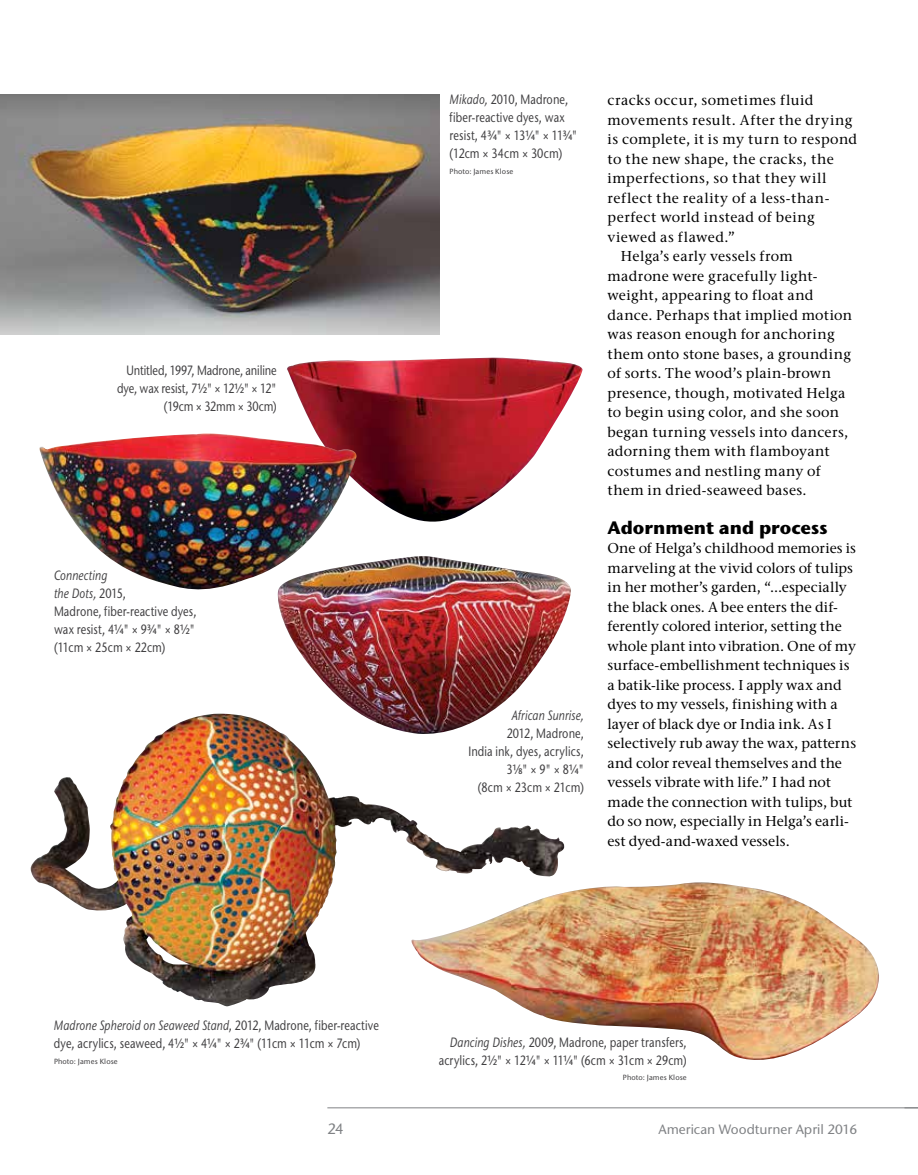
<style>
.page{position:relative;width:918px;height:1175px;background:#fff}
.page>*{position:absolute;margin:0;border:0;box-sizing:border-box;transform-origin:0 0}
.t1{font:700 18px "Stone Sans ITC Pro";letter-spacing:-.005em;color:#000}
.t2{font:500 15px "Stone Sans ITC Pro";color:#808285}
.t3{font:500 14.25px/19.5px "Stone Serif ITC Pro";letter-spacing:.015em;color:#000}
.t4{font:500 14.25px "Stone Serif ITC Pro";letter-spacing:.035em;color:#000}
.t5{font:500 14.25px "Stone Serif ITC Pro";letter-spacing:.04em;color:#000}
.t6{font:500 13.5px/18px "Stone Sans ITC Pro";letter-spacing:.005em;color:#414042;scale:.8 1}
.t7{font:500 13.5px/18px "Stone Sans ITC Pro";letter-spacing:-.015em;color:#414042;text-align:right;scale:.8 1}
.t8{font:500 13.5px "Stone Sans ITC Pro";color:#808285}
.t9{font:italic 500 13.5px "Stone Sans ITC Pro";letter-spacing:.005em;color:#414042;scale:.8 1}
.t10{font:500 7.5px "Stone Sans ITC Pro";letter-spacing:.015em;color:#414042}
.s1{font-style:italic}
</style>
<div class="page">
<hr style="left:327px;top:1107px;width:591px;height:1px;background:#808285">
<img style="left:0;top:94px;width:440px;height:240px">
<img style="left:287px;top:358px;width:296px;height:164px">
<img style="left:39px;top:433px;width:319px;height:157px">
<img style="left:411px;top:882px;width:468px;height:178px">
<img style="left:30px;top:713px;width:353px;height:293px">
<img style="left:277px;top:556px;width:294px;height:181px">
<p class="t7" style="left:117px;top:361px;width:201px">Untitled, 1997, Madrone, aniline dye, wax resist, 7½" × 12½" × 12" (19cm × 32mm × 30cm)</p>
<p class="t6" style="left:54px;top:566px;width:180px"><span class="s1">Connecting<br>the Dots,</span> 2015,<br>Madrone, fiber-reactive dyes, wax resist, 4¼" × 9¾" × 8½" (11cm × 25cm × 22cm)</p>
<p class="t6" style="left:450px;top:91px;width:161px"><span class="s1">Mikado,</span> 2010, Madrone, fiber-reactive dyes, wax resist, 4¾" × 13¼" × 11¾" (12cm × 34cm × 30cm)</p>
<p class="t10" style="left:450px;top:167px;width:65px">Photo: James Klose</p>
<p class="t9" style="left:512px;top:707px;width:92px">African Sunrise,</p>
<p class="t6" style="left:468px;top:724px;width:146px;text-align:right">2012, Madrone,<br>India ink, dyes, acrylics,<br>3⅛" × 9" × 8¼"<br>(8cm × 23cm × 21cm)</p>
<p class="t4" style="left:608px;top:91px;width:207px">cracks occur, sometimes fluid</p>
<p class="t4" style="left:608px;top:111px;width:247px">movements result. After the drying</p>
<p class="t3" style="left:608px;top:129px;width:251px">is complete, it is my turn to respond</p>
<p class="t3" style="left:608px;top:149px;width:228px">to the new shape, the cracks, the</p>
<p class="t5" style="left:608px;top:169px;width:221px">imperfections, so that they will</p>
<p class="t4" style="left:608px;top:189px;width:223px">reflect the reality of a less-than-</p>
<p class="t4" style="left:608px;top:208px;width:209px">perfect world instead of being</p>
<p class="t3" style="left:608px;top:227px;width:129px">viewed as flawed.”</p>
<p class="t3" style="left:621px;top:246px;width:174px">Helga’s early vessels from</p>
<p class="t3" style="left:608px;top:266px;width:211px">madrone were gracefully light-</p>
<p class="t3" style="left:608px;top:285px;width:207px">weight, appearing to float and</p>
<p class="t3" style="left:608px;top:305px;width:246px">dance. Perhaps that implied motion</p>
<p class="t3" style="left:608px;top:324px;width:229px">was reason enough for anchoring</p>
<p class="t3" style="left:608px;top:344px;width:245px">them onto stone bases, a grounding</p>
<p class="t3" style="left:608px;top:363px;width:225px">of sorts. The wood’s plain-brown</p>
<p class="t3" style="left:608px;top:383px;width:239px">presence, though, motivated Helga</p>
<p class="t3" style="left:608px;top:402px;width:233px">to begin using color, and she soon</p>
<p class="t3" style="left:608px;top:422px;width:242px">began turning vessels into dancers,</p>
<p class="t3" style="left:608px;top:441px;width:224px">adorning them with flamboyant</p>
<p class="t3" style="left:608px;top:461px;width:215px">costumes and nestling many of</p>
<p class="t3" style="left:608px;top:480px;width:201px">them in dried-seaweed bases.</p>
<p class="t1" style="left:608px;top:516px;width:221px">Adornment and process</p>
<p class="t3" style="left:608px;top:539px;width:250px">One of Helga’s childhood memories is marveling at the vivid colors of tulips in her mother’s garden, “…especially the black ones. A bee enters the dif&shy;ferently colored interior, setting the whole plant into vibration. One of my surface-embellishment techniques is a batik-like process. I apply wax and dyes to my vessels, finishing with a layer of black dye or India ink. As I selectively rub away the wax, patterns and color reveal themselves and the vessels vibrate with life.” I had not made the connection with tulips, but do so now, especially in Helga’s earli&shy;est dyed-and-waxed vessels.</p>
<p class="t6" style="left:54px;top:1016px;width:408px"><span class="s1">Madrone Spheroid on Seaweed Stand</span>, 2012, Madrone, fiber-reactive dye, acrylics, seaweed, 4½" × 4¼" × 2¾" (11cm × 11cm × 7cm)</p>
<p class="t10" style="left:54px;top:1056px;width:65px">Photo: James Klose</p>
<p class="t6" style="left:439px;top:1033px;width:311px;text-align:right"><span class="s1">Dancing Dishes,</span> 2009, Madrone, paper transfers, acrylics, 2½" × 12¼" × 11¼" (6cm × 31cm × 29cm)</p>
<p class="t10" style="left:623px;top:1073px;width:65px">Photo: James Klose</p>
<p class="t2" style="left:327px;top:1119px;width:18px">24</p>
<p class="t8" style="left:659px;top:1120px;width:200px">American Woodturner April 2016</p>
</div>
